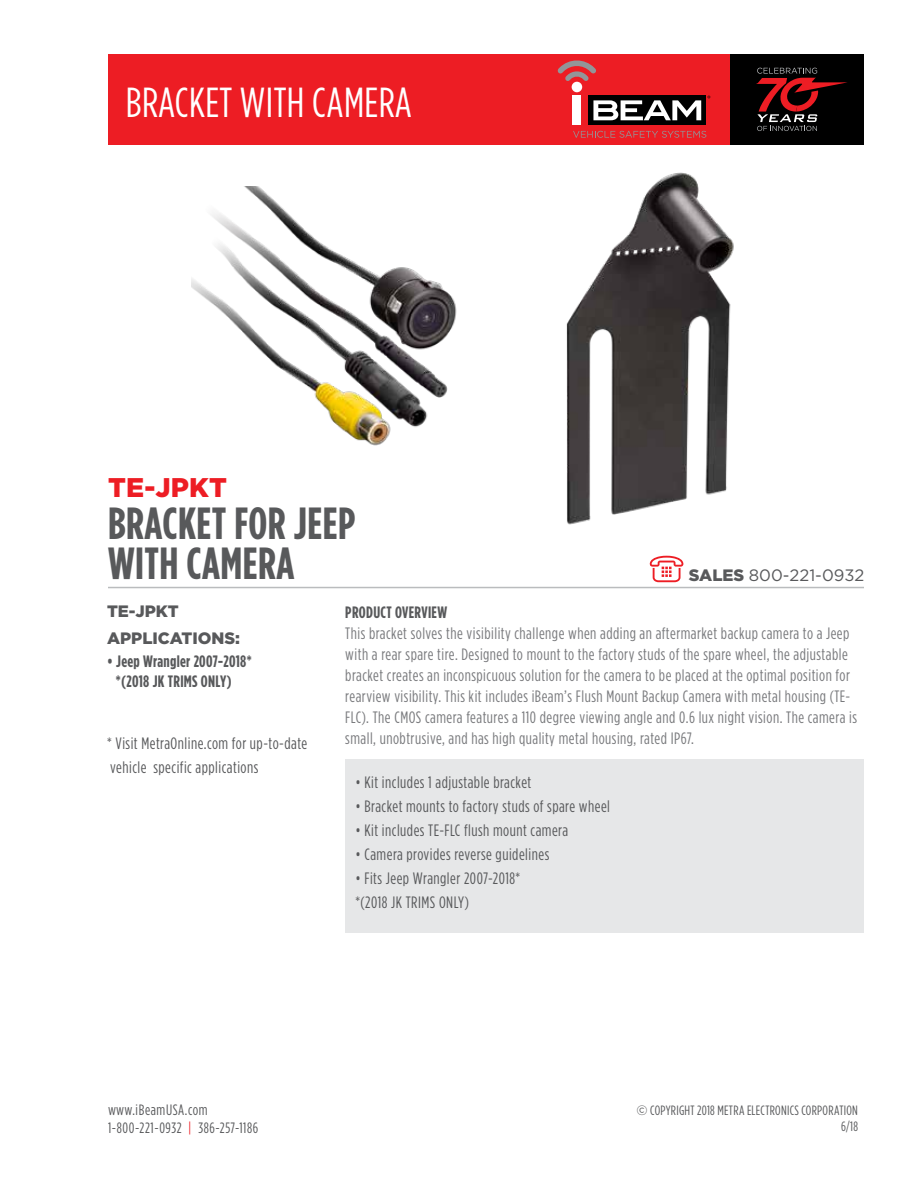
<style>
.page{position:relative;width:918px;height:1188px;background:#fff}
.page>*{position:absolute;margin:0;border:0;box-sizing:border-box;transform-origin:0 0}
.t1{font:700 45px/40.5px "Gotham Condensed";letter-spacing:.01em;color:#58595b}
.t2{font:42px "Gotham Condensed";letter-spacing:.01em;color:#fff}
.t3{font:900 27px "Gotham";letter-spacing:.01em;color:#ed1d24}
.t4{font:16.5px/21px "Gotham Condensed";letter-spacing:.03em;color:#797a7d}
.t5{font:16.5px/24px "Gotham Condensed";letter-spacing:.03em;color:#58595b}
.t6{font:700 16.5px/20.2px "Gotham Condensed";letter-spacing:.02em;color:#58595b}
.t7{font:900 16.5px/26.5px "Gotham";color:#58595b}
.t8{font:16.5px "Gotham";color:#58595b}
.t9{font:15px/18px "Gotham Condensed";letter-spacing:.04em;color:#58595b}
.t10{font:13.5px/16.2px "Gotham Condensed";letter-spacing:.02em;color:#58595b;text-align:right}
.s1{font-weight:900}
.s2{color:#ed1d24}
.s3{font-family:"Gotham"}
</style>
<div class="page">
<div style="left:108px;top:54px;width:756px;height:91px;background:#ed1d24"></div>
<div style="left:730px;top:54px;width:134px;height:91px;background:#000"></div>
<svg style="left:756px;top:68px;width:91px;height:63px"></svg>
<hr style="left:108px;top:587px;width:756px;height:1px;background:#babcbe">
<div style="left:345px;top:759px;width:519px;height:174px;background:#e6e7e8"></div>
<div style="left:589px;top:96px;width:117px;height:29px;background:#000"></div>
<div style="left:573px;top:96px;width:8px;height:29px;background:#fff"></div>
<svg style="left:593px;top:100px;width:108px;height:20px"></svg>
<svg style="left:558px;top:60px;width:38px;height:21px"></svg>
<div style="left:572px;top:82px;width:10px;height:10px;background:#fff;border-radius:50%"></div>
<svg style="left:573px;top:131px;width:133px;height:7px"></svg>
<svg style="left:650px;top:556px;width:33px;height:26px"></svg>
<img style="left:191px;top:186px;width:266px;height:260px">
<img style="left:566px;top:172px;width:168px;height:353px">
<h2 class="t2" style="left:126px;top:80px;width:288px">BRACKET WITH CAMERA</h2>
<h3 class="t3" style="left:108px;top:472px;width:120px">TE-JPKT</h3>
<h1 class="t1" style="left:108px;top:502px;width:249px">BRACKET FOR JEEP<br>WITH CAMERA</h1>
<p class="t8" style="left:689px;top:566px;width:177px"><span class="s1">SALES</span> 800-221-0932</p>
<p class="t7" style="left:107px;top:598px;width:135px">TE-JPKT<br>APPLICATIONS:</p>
<p class="t6" style="left:116px;top:651px;width:137px;text-indent:-9px">• Jeep Wrangler 2007-2018* *(2018 JK TRIMS ONLY)</p>
<p class="t5" style="left:107px;top:731px;width:202px">* Visit MetraOnline.com for up-to-date vehicle specific applications</p>
<p class="t6" style="left:345px;top:601px;width:103px">PRODUCT OVERVIEW</p>
<p class="t4" style="left:345px;top:622px;width:513px">This bracket solves the visibility challenge when adding an aftermarket backup camera to a Jeep with a rear spare tire. Designed to mount to the factory studs of the spare wheel, the adjustable bracket creates an inconspicuous solution for the camera to be placed at the optimal position for rearview visibility. This kit includes iBeam’s Flush Mount Backup Camera with metal housing (TE-FLC). The CMOS camera features a 110 degree viewing angle and 0.6 lux night vision. The camera is small, unobtrusive, and has high quality metal housing, rated IP67.</p>
<p class="t5" style="left:356px;top:770px;width:177px">• Kit includes 1 adjustable bracket</p>
<p class="t5" style="left:356px;top:794px;width:256px">• Bracket mounts to factory studs of spare wheel</p>
<p class="t5" style="left:356px;top:818px;width:214px">• Kit includes TE-FLC flush mount camera</p>
<p class="t5" style="left:356px;top:842px;width:195px">• Camera provides reverse guidelines</p>
<p class="t5" style="left:356px;top:866px;width:166px">• Fits Jeep Wrangler 2007-2018* *(2018 JK TRIMS ONLY)</p>
<p class="t9" style="left:108px;top:1100px;width:152px">www.iBeamUSA.com<br>1-800-221-0932 <span class="s2">|</span> 386-257-1186</p>
<p class="t10" style="left:636px;top:1102px;width:223px"><span class="s3">©</span> COPYRIGHT 2018 METRA ELECTRONICS CORPORATION<br>6/18</p>
</div>
